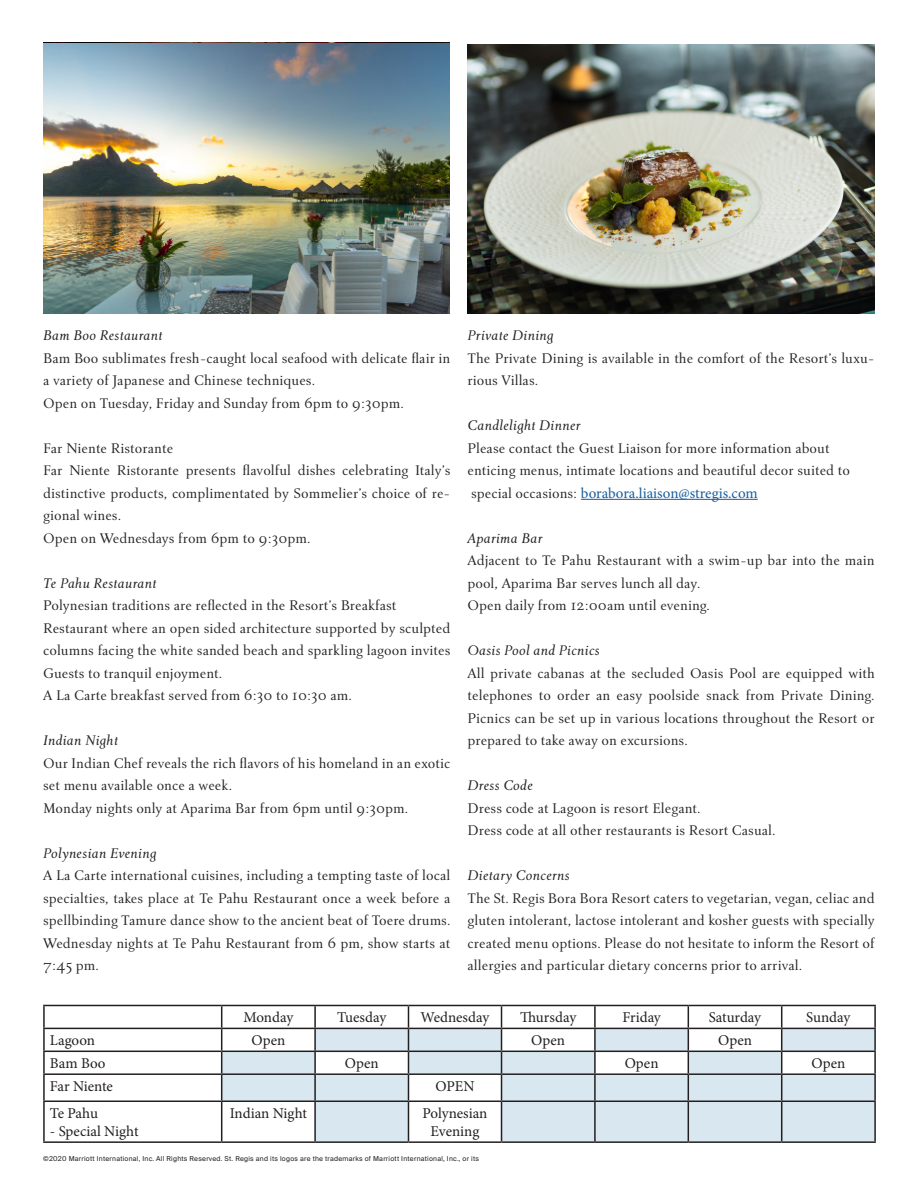
<style>
.page{position:relative;width:918px;height:1188px;background:#fff}
.page>*{position:absolute;margin:0;border:0;box-sizing:border-box;transform-origin:0 0}
.t1{font:15px/22.5px "Roos St Regis Text";color:#231f20;text-align:justify}
.t2{font:15px/18px "Minion Pro";color:#231f20;text-align:center}
.t3{font:italic 15px "Roos St Regis Text";color:#231f20}
.t4{font:15px "Minion Pro";color:#175d9e}
.t5{font:6.75px "Suisse Intl";letter-spacing:.035em;color:#231f20}
.s1{font-family:"Roos St Regis Text";color:#231f20}
</style>
<div class="page">
<hr style="left:581px;top:499px;width:177px;height:1px;background:#175d9e">
<svg style="left:222px;top:1029px;width:652px;height:112px;fill:#d9e8f0"></svg>
<div style="left:222px;top:1074px;width:93px;height:27px;background:#d9e8f0"></div>
<hr style="left:43px;top:1005px;width:179px;height:1px;background:#231f20">
<hr style="left:43px;top:1006px;width:2px;height:22px;background:#231f20">
<hr style="left:222px;top:1005px;width:93px;height:1px;background:#231f20">
<hr style="left:315px;top:1005px;width:93px;height:1px;background:#231f20">
<hr style="left:314px;top:1006px;width:2px;height:22px;background:#231f20">
<hr style="left:408px;top:1005px;width:94px;height:1px;background:#231f20">
<hr style="left:502px;top:1005px;width:93px;height:1px;background:#231f20">
<hr style="left:595px;top:1005px;width:93px;height:1px;background:#231f20">
<hr style="left:688px;top:1005px;width:94px;height:1px;background:#231f20">
<hr style="left:782px;top:1005px;width:94px;height:1px;background:#231f20">
<hr style="left:874px;top:1006px;width:2px;height:22px;background:#231f20">
<hr style="left:43px;top:1028px;width:179px;height:1px;background:#231f20">
<hr style="left:43px;top:1029px;width:2px;height:22px;background:#231f20">
<hr style="left:222px;top:1028px;width:93px;height:1px;background:#231f20">
<hr style="left:314px;top:1029px;width:2px;height:22px;background:#231f20">
<hr style="left:408px;top:1028px;width:94px;height:1px;background:#231f20">
<hr style="left:782px;top:1028px;width:94px;height:1px;background:#231f20">
<hr style="left:874px;top:1029px;width:2px;height:22px;background:#231f20">
<hr style="left:43px;top:1051px;width:179px;height:1px;background:#231f20">
<hr style="left:43px;top:1052px;width:2px;height:21px;background:#231f20">
<hr style="left:222px;top:1051px;width:93px;height:1px;background:#231f20">
<hr style="left:314px;top:1052px;width:2px;height:21px;background:#231f20">
<hr style="left:408px;top:1051px;width:94px;height:1px;background:#231f20">
<hr style="left:782px;top:1051px;width:94px;height:1px;background:#231f20">
<hr style="left:874px;top:1052px;width:2px;height:21px;background:#231f20">
<hr style="left:43px;top:1073px;width:179px;height:2px;background:#231f20">
<hr style="left:43px;top:1075px;width:2px;height:26px;background:#231f20">
<hr style="left:222px;top:1073px;width:93px;height:2px;background:#231f20">
<svg style="left:221px;top:1006px;width:1px;height:95px"></svg>
<hr style="left:314px;top:1075px;width:2px;height:26px;background:#231f20">
<hr style="left:408px;top:1073px;width:94px;height:2px;background:#231f20">
<svg style="left:315px;top:1006px;width:94px;height:135px"></svg>
<hr style="left:782px;top:1073px;width:94px;height:2px;background:#231f20">
<svg style="left:501px;top:1006px;width:281px;height:135px"></svg>
<hr style="left:874px;top:1075px;width:2px;height:26px;background:#231f20">
<hr style="left:43px;top:1101px;width:179px;height:1px;background:#231f20">
<hr style="left:43px;top:1102px;width:2px;height:39px;background:#231f20">
<hr style="left:222px;top:1101px;width:93px;height:1px;background:#231f20">
<hr style="left:221px;top:1102px;width:1px;height:39px;background:#231f20">
<hr style="left:315px;top:1101px;width:93px;height:1px;background:#231f20">
<hr style="left:314px;top:1102px;width:2px;height:39px;background:#231f20">
<hr style="left:408px;top:1101px;width:94px;height:1px;background:#231f20">
<hr style="left:408px;top:1102px;width:1px;height:39px;background:#231f20">
<hr style="left:502px;top:1101px;width:93px;height:1px;background:#231f20">
<hr style="left:501px;top:1102px;width:1px;height:39px;background:#231f20">
<hr style="left:595px;top:1101px;width:93px;height:1px;background:#231f20">
<hr style="left:594px;top:1102px;width:2px;height:39px;background:#231f20">
<hr style="left:688px;top:1101px;width:94px;height:1px;background:#231f20">
<hr style="left:688px;top:1102px;width:1px;height:39px;background:#231f20">
<hr style="left:782px;top:1101px;width:94px;height:1px;background:#231f20">
<hr style="left:781px;top:1102px;width:1px;height:39px;background:#231f20">
<hr style="left:874px;top:1102px;width:2px;height:39px;background:#231f20">
<hr style="left:43px;top:1141px;width:179px;height:2px;background:#231f20">
<hr style="left:222px;top:1141px;width:93px;height:2px;background:#231f20">
<hr style="left:315px;top:1141px;width:93px;height:2px;background:#231f20">
<hr style="left:408px;top:1141px;width:94px;height:2px;background:#231f20">
<hr style="left:502px;top:1141px;width:93px;height:2px;background:#231f20">
<hr style="left:595px;top:1141px;width:93px;height:2px;background:#231f20">
<hr style="left:688px;top:1141px;width:94px;height:2px;background:#231f20">
<hr style="left:782px;top:1141px;width:94px;height:2px;background:#231f20">
<img style="left:43px;top:43px;width:407px;height:270px">
<img style="left:468px;top:45px;width:407px;height:268px">
<p class="t3" style="left:43px;top:327px;width:121px">Bam Boo Restaurant</p>
<p class="t1" style="left:43px;top:347px;width:409px">Bam Boo sublimates fresh-caught local seafood with delicate flair in a variety of Japanese and Chinese techniques.</p>
<p class="t1" style="left:43px;top:392px;width:362px">Open on Tuesday, Friday and Sunday from 6pm to 9:30pm.</p>
<p class="t1" style="left:43px;top:437px;width:132px">Far Niente Ristorante</p>
<p class="t1" style="left:43px;top:460px;width:409px">Far Niente Ristorante presents flavolful dishes celebrating Italy’s distinctive products, complimentated by Sommelier’s choice of re&shy;gional wines.</p>
<p class="t1" style="left:43px;top:527px;width:269px">Open on Wednesdays from 6pm to 9:30pm.</p>
<p class="t3" style="left:43px;top:575px;width:115px">Te Pahu Restaurant</p>
<p class="t1" style="left:43px;top:595px;width:355px">Polynesian traditions are reflected in the Resort’s Breakfast</p>
<p class="t1" style="left:43px;top:617px;width:409px">Restaurant where an open sided architecture supported by sculpted columns facing the white sanded beach and sparkling lagoon invites Guests to tranquil enjoyment.</p>
<p class="t1" style="left:43px;top:685px;width:310px">A La Carte breakfast served from 6:30 to 10:30 am.</p>
<p class="t3" style="left:43px;top:732px;width:77px">Indian Night</p>
<p class="t1" style="left:43px;top:752px;width:409px">Our Indian Chef reveals the rich flavors of his homeland in an exotic set menu available once a week.</p>
<p class="t1" style="left:43px;top:797px;width:366px">Monday nights only at Aparima Bar from 6pm until 9:30pm.</p>
<p class="t3" style="left:43px;top:845px;width:115px">Polynesian Evening</p>
<p class="t1" style="left:43px;top:865px;width:409px">A La Carte international cuisines, including a tempting taste of local specialties, takes place at Te Pahu Restaurant once a week before a spellbinding Tamure dance show to the ancient beat of Toere drums.<br>Wednesday nights at Te Pahu Restaurant from 6 pm, show starts at 7:45 pm.</p>
<p class="t3" style="left:468px;top:327px;width:88px">Private Dining</p>
<p class="t1" style="left:468px;top:347px;width:409px">The Private Dining is available in the comfort of the Resort’s luxu&shy;rious Villas.</p>
<p class="t3" style="left:468px;top:417px;width:115px">Candlelight Dinner</p>
<p class="t1" style="left:468px;top:437px;width:364px">Please contact the Guest Liaison for more information about</p>
<p class="t1" style="left:468px;top:460px;width:384px">enticing menus, intimate locations and beautiful decor suited to</p>
<p class="t4" style="left:471px;top:483px;width:288px"><span class="s1">special occasions:</span> borabora.liaison@stregis.com</p>
<p class="t3" style="left:468px;top:530px;width:77px">Aparima Bar</p>
<p class="t1" style="left:468px;top:550px;width:409px">Adjacent to Te Pahu Restaurant with a swim-up bar into the main pool, Aparima Bar serves lunch all day.</p>
<p class="t1" style="left:468px;top:595px;width:244px">Open daily from 12:00am until evening.</p>
<p class="t3" style="left:468px;top:642px;width:134px">Oasis Pool and Picnics</p>
<p class="t1" style="left:468px;top:662px;width:409px">All private cabanas at the secluded Oasis Pool are equipped with telephones to order an easy poolside snack from Private Dining.<br>Picnics can be set up in various locations throughout the Resort or prepared to take away on excursions.</p>
<p class="t3" style="left:468px;top:777px;width:67px">Dress Code</p>
<p class="t1" style="left:468px;top:797px;width:235px">Dress code at Lagoon is resort Elegant.</p>
<p class="t1" style="left:468px;top:820px;width:310px">Dress code at all other restaurants is Resort Casual.</p>
<p class="t3" style="left:468px;top:867px;width:104px">Dietary Concerns</p>
<p class="t1" style="left:468px;top:887px;width:409px">The St. Regis Bora Bora Resort caters to vegetarian, vegan, celiac and gluten intolerant, lactose intolerant and kosher guests with specially created menu options. Please do not hesitate to inform the Resort of allergies and particular dietary concerns prior to arrival.</p>
<p class="t2" style="left:244px;top:1009px;width:51px">Monday</p>
<p class="t2" style="left:337px;top:1009px;width:50px">Tuesday</p>
<p class="t2" style="left:421px;top:1009px;width:70px">Wednesday</p>
<p class="t2" style="left:520px;top:1009px;width:58px">Thursday</p>
<p class="t2" style="left:622px;top:1009px;width:40px">Friday</p>
<p class="t2" style="left:709px;top:1009px;width:54px">Saturday</p>
<p class="t2" style="left:806px;top:1009px;width:46px">Sunday</p>
<p class="t2" style="left:50px;top:1032px;width:47px">Lagoon</p>
<p class="t2" style="left:251px;top:1032px;width:35px">Open</p>
<p class="t2" style="left:531px;top:1032px;width:35px">Open</p>
<p class="t2" style="left:718px;top:1032px;width:35px">Open</p>
<p class="t2" style="left:50px;top:1054px;width:57px">Bam Boo</p>
<p class="t2" style="left:345px;top:1054px;width:35px">Open</p>
<p class="t2" style="left:625px;top:1054px;width:35px">Open</p>
<p class="t2" style="left:811px;top:1054px;width:35px">Open</p>
<p class="t2" style="left:50px;top:1077px;width:65px">Far Niente</p>
<p class="t2" style="left:435px;top:1077px;width:41px">OPEN</p>
<p class="t2" style="left:50px;top:1104px;width:50px">Te Pahu</p>
<p class="t2" style="left:50px;top:1122px;width:90px">- Special Night</p>
<p class="t2" style="left:230px;top:1104px;width:79px">Indian Night</p>
<p class="t2" style="left:423px;top:1104px;width:66px">Polynesian<br>Evening</p>
<p class="t5" style="left:43px;top:1155px;width:437px">©2020 Marriott International, Inc. All Rights Reserved. St. Regis and its logos are the trademarks of Marriott International, Inc., or its</p>
</div>
